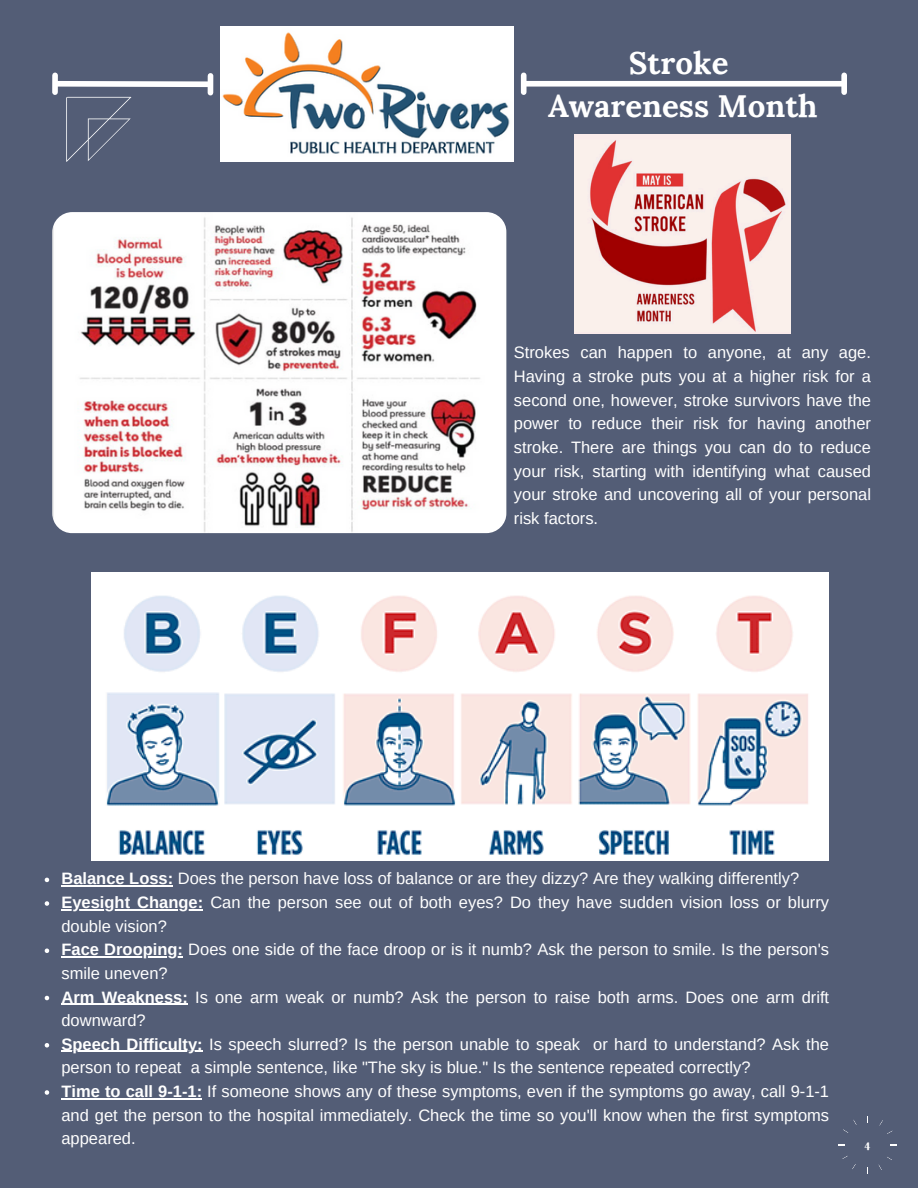
<style>
.page{position:relative;width:918px;height:1188px;background:#535d76}
.page>*{position:absolute;margin:0;border:0;box-sizing:border-box;transform-origin:0 0}
.t1{font:700 31.2px/42.8px "Lora";color:#fff;text-align:center}
.t2{font:16.5px/23.7px "Arimo";color:#fff}
.t3{font:11.1px "Berkshire Swash";color:#fff}
.s1{font-weight:700}
</style>
<div class="page">
<svg style="left:842px;top:1155px;width:14px;height:14px"></svg>
<svg style="left:879px;top:1120px;width:14px;height:14px"></svg>
<svg style="left:843px;top:1119px;width:14px;height:14px"></svg>
<svg style="left:878px;top:1157px;width:14px;height:13px"></svg>
<div style="left:525px;top:81px;width:318px;height:6px;background:#fff"></div>
<div style="left:521px;top:75px;width:6px;height:17px;background:#fff"></div>
<div style="left:841px;top:75px;width:6px;height:17px;background:#fff"></div>
<svg style="left:52px;top:72px;width:162px;height:90px"></svg>
<div style="left:52px;top:75px;width:6px;height:17px;background:#fff"></div>
<div style="left:208px;top:76px;width:5px;height:17px;background:#fff"></div>
<img style="left:52px;top:212px;width:454px;height:321px;border-radius:20px">
<img style="left:220px;top:27px;width:294px;height:135px">
<img style="left:92px;top:573px;width:737px;height:288px">
<img style="left:575px;top:135px;width:216px;height:199px">
<svg style="left:45px;top:878px;width:4px;height:4px"></svg>
<hr style="left:61px;top:886px;width:112px;height:1px;background:#fff">
<svg style="left:45px;top:901px;width:4px;height:5px"></svg>
<hr style="left:61px;top:909px;width:142px;height:1px;background:#fff">
<svg style="left:45px;top:949px;width:4px;height:4px"></svg>
<hr style="left:61px;top:956px;width:122px;height:2px;background:#fff">
<svg style="left:45px;top:996px;width:4px;height:4px"></svg>
<hr style="left:61px;top:1004px;width:127px;height:1px;background:#fff">
<svg style="left:45px;top:1043px;width:4px;height:5px"></svg>
<hr style="left:61px;top:1051px;width:142px;height:1px;background:#fff">
<svg style="left:45px;top:1090px;width:4px;height:5px"></svg>
<hr style="left:61px;top:1098px;width:141px;height:1px;background:#fff">
<p class="t1" style="left:548px;top:41px;width:271px">Stroke<br>Awareness Month</p>
<p class="t2" style="left:514px;top:341px;width:359px;text-align:justify">Strokes can happen to anyone, at any age.<br>Having a stroke puts you at a higher risk for a second one, however, stroke survivors have the power to reduce their risk for having another stroke. There are things you can do to reduce your risk, starting with identifying what caused your stroke and uncovering all of your personal risk factors.</p>
<p class="t2" style="left:61px;top:867px;width:739px"><span class="s1">Balance Loss:</span> Does the person have loss of balance or are they dizzy? Are they walking differently?</p>
<p class="t2" style="left:61px;top:890px;width:769px"><span class="s1">Eyesight Change:</span> Can the person see out of both eyes? Do they have sudden vision loss or blurry double vision?</p>
<p class="t2" style="left:61px;top:938px;width:769px"><span class="s1">Face Drooping:</span> Does one side of the face droop or is it numb? Ask the person to smile. Is the person's smile uneven?</p>
<p class="t2" style="left:61px;top:985px;width:769px"><span class="s1">Arm Weakness:</span> Is one arm weak or numb? Ask the person to raise both arms. Does one arm drift downward?</p>
<p class="t2" style="left:61px;top:1032px;width:769px"><span class="s1">Speech Difficulty:</span> Is speech slurred? Is the person unable to speak or hard to understand? Ask the person to repeat a simple sentence, like "The sky is blue." Is the sentence repeated correctly?</p>
<p class="t2" style="left:61px;top:1079px;width:769px;text-align:justify"><span class="s1">Time to call 9-1-1:</span> If someone shows any of these symptoms, even if the symptoms go away, call 9-1-1 and get the person to the hospital immediately. Check the time so you'll know when the first symptoms appeared.</p>
<p class="t3" style="left:865px;top:1137px;width:7px">4</p>
</div>
